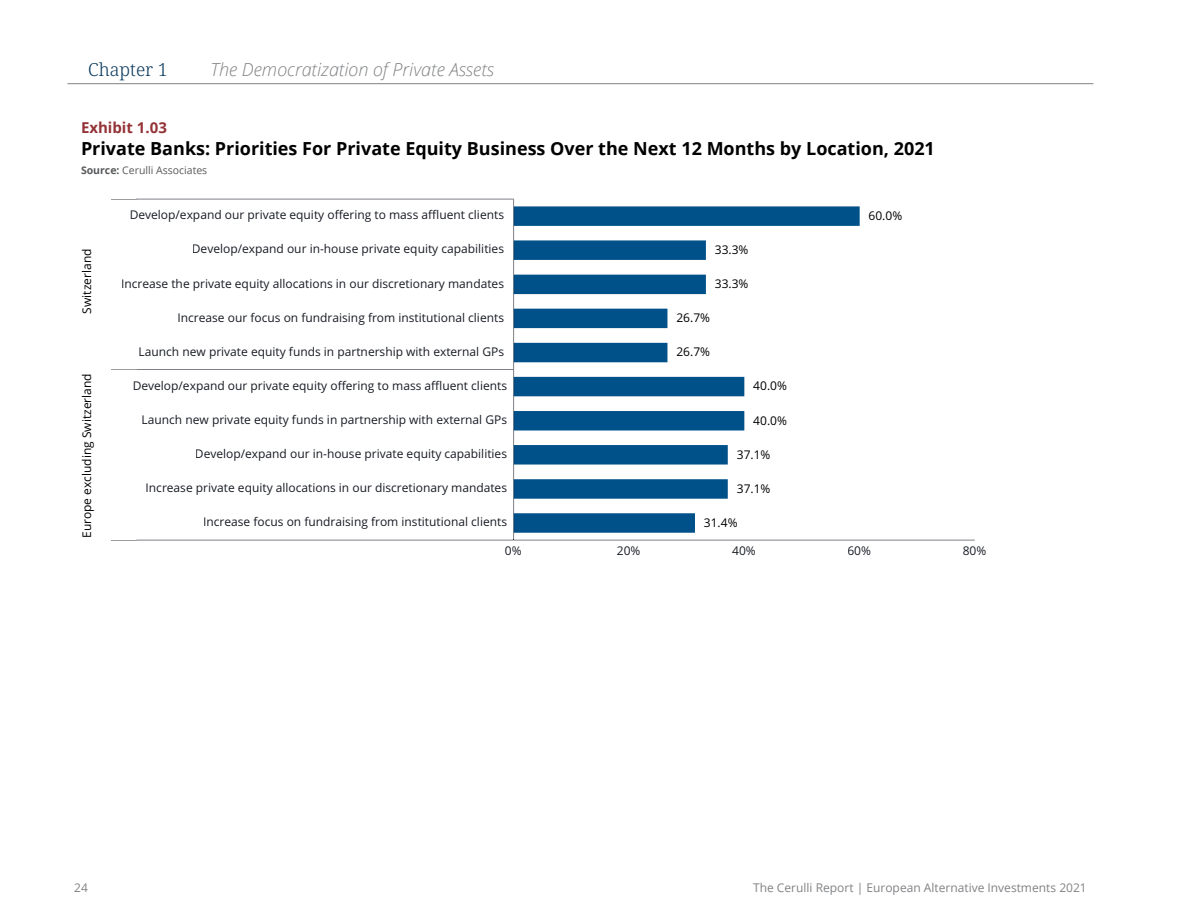
<style>
.page{position:relative;width:1188px;height:918px;background:#fff}
.page>*{position:absolute;margin:0;border:0;box-sizing:border-box;transform-origin:0 0}
.Exhibit_Title{font:700 18px "Open Sans";color:#000}
.t1{font:italic 300 18px "Open Sans";color:#808285}
.t2{font:300 18px "Noto Serif";color:#0c3b5d}
.Exhibit{font:700 15px "Open Sans";color:#943337}
.t3{font:12px "Open Sans";color:#181c24}
.t4{font:12px "Open Sans";color:#000}
.t5{font:12px "Open Sans";color:#808285}
.Exhibit_Source_Note{font:10.5px "Open Sans";color:#58595b}
.s1{font-weight:700}
</style>
<div class="page">
<hr style="left:68px;top:83px;width:1026px;height:1px;background:#808285">
<svg style="left:136px;top:199px;width:377px;height:341px"></svg>
<svg style="left:513px;top:199px;width:462px;height:342px"></svg>
<svg style="left:111px;top:540px;width:25px;height:1px"></svg>
<svg style="left:111px;top:369px;width:25px;height:1px"></svg>
<svg style="left:111px;top:199px;width:25px;height:1px"></svg>
<h1 class="t2" style="left:88px;top:57px;width:81px">Chapter 1</h1>
<h1 class="t1" style="left:211px;top:57px;width:285px">The Democratization of Private Assets</h1>
<p class="Exhibit" style="left:81px;top:117px;width:87px">Exhibit 1.03</p>
<p class="Exhibit_Title" style="left:81px;top:135px;width:855px">Private Banks: Priorities For Private Equity Business Over the Next 12 Months by Location, 2021</p>
<p class="Exhibit_Source_Note" style="left:81px;top:163px;width:128px"><span class="s1">Source:</span> Cerulli Associates</p>
<p class="t4" style="left:79px;top:314px;width:66px;rotate:-90deg">Switzerland</p>
<p class="t4" style="left:79px;top:538px;width:166px;rotate:-90deg">Europe excluding Switzerland</p>
<p class="t3" style="left:130px;top:207px;width:376px">Develop/expand our private equity offering to mass affluent clients</p>
<p class="t4" style="left:869px;top:207px;width:35px">60.0%</p>
<p class="t3" style="left:192px;top:241px;width:314px">Develop/expand our in-house private equity capabilities</p>
<p class="t4" style="left:715px;top:241px;width:35px">33.3%</p>
<p class="t3" style="left:121px;top:275px;width:384px">Increase the private equity allocations in our discretionary mandates</p>
<p class="t4" style="left:715px;top:276px;width:35px">33.3%</p>
<p class="t3" style="left:178px;top:309px;width:328px">Increase our focus on fundraising from institutional clients</p>
<p class="t4" style="left:676px;top:310px;width:35px">26.7%</p>
<p class="t3" style="left:139px;top:343px;width:367px">Launch new private equity funds in partnership with external GPs</p>
<p class="t4" style="left:676px;top:344px;width:35px">26.7%</p>
<p class="t3" style="left:133px;top:377px;width:376px">Develop/expand our private equity offering to mass affluent clients</p>
<p class="t4" style="left:753px;top:378px;width:35px">40.0%</p>
<p class="t3" style="left:142px;top:411px;width:367px">Launch new private equity funds in partnership with external GPs</p>
<p class="t4" style="left:753px;top:412px;width:35px">40.0%</p>
<p class="t3" style="left:195px;top:445px;width:314px">Develop/expand our in-house private equity capabilities</p>
<p class="t4" style="left:737px;top:446px;width:35px">37.1%</p>
<p class="t3" style="left:146px;top:480px;width:363px">Increase private equity allocations in our discretionary mandates</p>
<p class="t4" style="left:737px;top:480px;width:35px">37.1%</p>
<p class="t3" style="left:203px;top:514px;width:305px">Increase focus on fundraising from institutional clients</p>
<p class="t4" style="left:704px;top:514px;width:35px">31.4%</p>
<p class="t3" style="left:505px;top:543px;width:18px">0%</p>
<p class="t3" style="left:617px;top:543px;width:25px">20%</p>
<p class="t3" style="left:732px;top:543px;width:25px">40%</p>
<p class="t3" style="left:847px;top:543px;width:25px">60%</p>
<p class="t3" style="left:963px;top:543px;width:25px">80%</p>
<p class="t5" style="left:74px;top:880px;width:15px">24</p>
<p class="t5" style="left:753px;top:880px;width:335px">The Cerulli Report | European Alternative Investments 2021</p>
</div>
